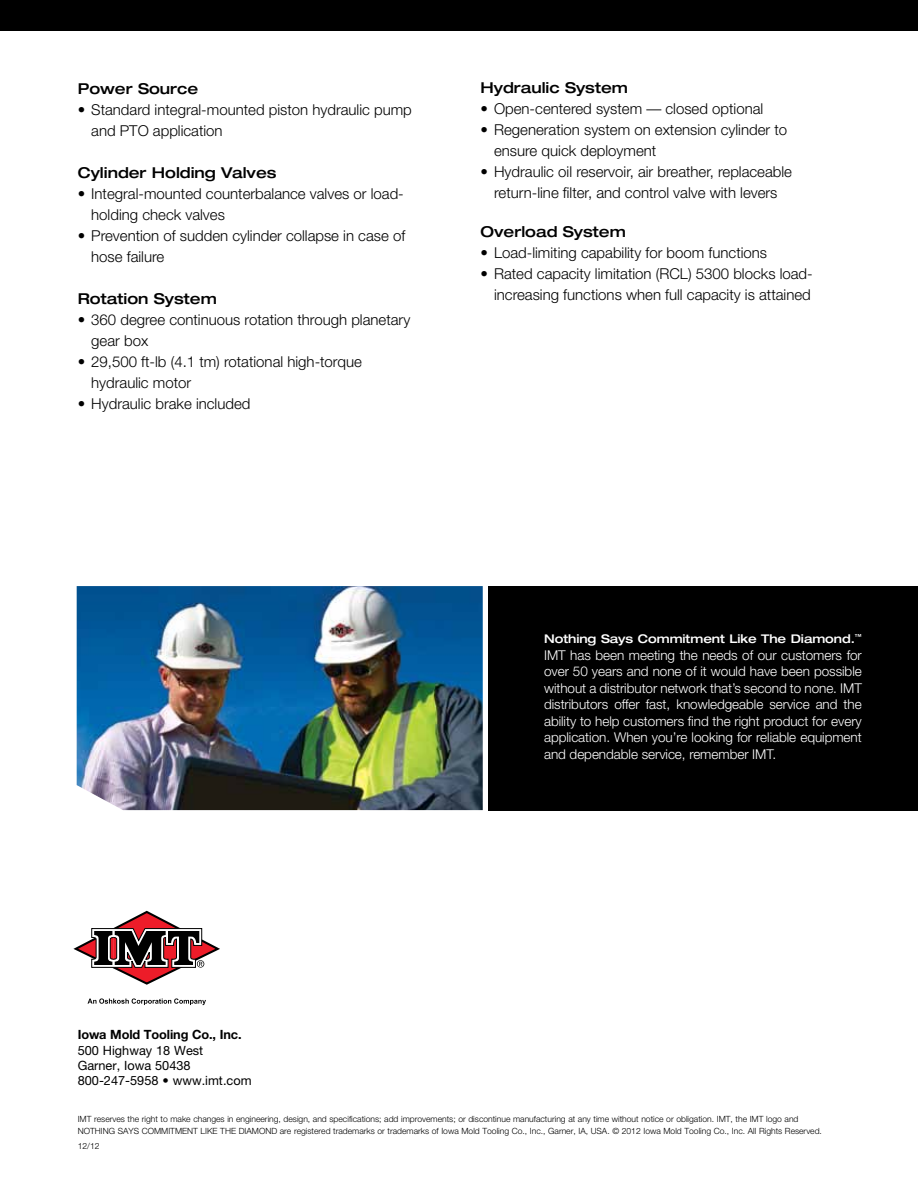
<style>
.page{position:relative;width:918px;height:1188px;background:#fff}
.page>*{position:absolute;margin:0;border:0;box-sizing:border-box;transform-origin:0 0}
.t1{font:300 15px/21px "Helvetica Neue";color:#000}
.t2{font:500 expanded 15px "Helvetica Neue";color:#000}
.t3{font:300 13.5px/16.5px "Helvetica Neue";letter-spacing:-.005em;color:#fff;text-align:justify}
.t4{font:12.75px/15.3px "Helvetica Neue";color:#000}
.t5{font:700 12.75px "Helvetica Neue";letter-spacing:-.01em;color:#000}
.t6{font:500 expanded 12px "Helvetica Neue";letter-spacing:-.005em;color:#fff}
.t7{font:300 8.55px/12px "Helvetica Neue";color:#000}
</style>
<div class="page">
<div style="left:0;top:0;width:918px;height:30px;background:#000"></div>
<img style="left:77px;top:586px;width:406px;height:224px">
<div style="left:488px;top:586px;width:430px;height:224px;background:#000"></div>
<svg style="left:73px;top:911px;width:147px;height:74px"></svg>
<svg style="left:88px;top:998px;width:118px;height:7px"></svg>
<p class="t2" style="left:78px;top:79px;width:122px">Power Source</p>
<p class="t1" style="left:91px;top:98px;width:322px;text-indent:-14px">• Standard integral-mounted piston hydraulic pump and PTO application</p>
<p class="t2" style="left:78px;top:163px;width:200px">Cylinder Holding Valves</p>
<p class="t1" style="left:91px;top:182px;width:314px;text-indent:-14px">• Integral-mounted counterbalance valves or load&shy;holding check valves</p>
<p class="t1" style="left:91px;top:224px;width:315px;text-indent:-14px">• Prevention of sudden cylinder collapse in case of hose failure</p>
<p class="t2" style="left:78px;top:289px;width:141px">Rotation System</p>
<p class="t1" style="left:91px;top:308px;width:321px;text-indent:-14px">• 360 degree continuous rotation through planetary gear box</p>
<p class="t1" style="left:91px;top:350px;width:272px;text-indent:-14px">• 29,500 ft-lb (4.1 tm) rotational high-torque hydraulic motor</p>
<p class="t1" style="left:78px;top:392px;width:174px">• Hydraulic brake included</p>
<p class="t2" style="left:481px;top:78px;width:149px">Hydraulic System</p>
<p class="t1" style="left:481px;top:98px;width:284px">• Open-centered system — closed optional</p>
<p class="t1" style="left:494px;top:119px;width:295px;text-indent:-14px">• Regeneration system on extension cylinder to ensure quick deployment</p>
<p class="t1" style="left:481px;top:161px;width:313px;text-align:center">• Hydraulic oil reservoir, air breather, replaceable return-line filter, and control valve with levers</p>
<p class="t2" style="left:481px;top:222px;width:147px">Overload System</p>
<p class="t1" style="left:481px;top:242px;width:288px">• Load-limiting capability for boom functions</p>
<p class="t1" style="left:481px;top:263px;width:334px;text-align:right">• Rated capacity limitation (RCL) 5300 blocks load&shy;increasing functions when full capacity is attained</p>
<p class="t6" style="left:544px;top:632px;width:319px">Nothing Says Commitment Like The Diamond.<sup>™</sup></p>
<p class="t3" style="left:544px;top:646px;width:319px">IMT has been meeting the needs of our customers for over 50 years and none of it would have been possible without a distributor network that’s second to none. IMT distributors offer fast, knowledgeable service and the ability to help customers find the right product for every application. When you’re looking for reliable equipment and dependable service, remember IMT.</p>
<p class="t5" style="left:78px;top:1027px;width:165px">Iowa Mold Tooling Co., Inc.</p>
<p class="t4" style="left:78px;top:1042px;width:175px">500 Highway 18 West<br>Garner, Iowa 50438<br>800-247-5958 • www.imt.com</p>
<p class="t7" style="left:78px;top:1113px;width:746px">IMT reserves the right to make changes in engineering, design, and specifications; add improvements; or discontinue manufacturing at any time without notice or obligation. IMT, the IMT logo and<br>NOTHING SAYS COMMITMENT LIKE THE DIAMOND are registered trademarks or trademarks of Iowa Mold Tooling Co., Inc., Garner, IA, USA. © 2012 Iowa Mold Tooling Co., Inc. All Rights Reserved.</p>
<p class="t7" style="left:78px;top:1140px;width:23px">12/12</p>
</div>
